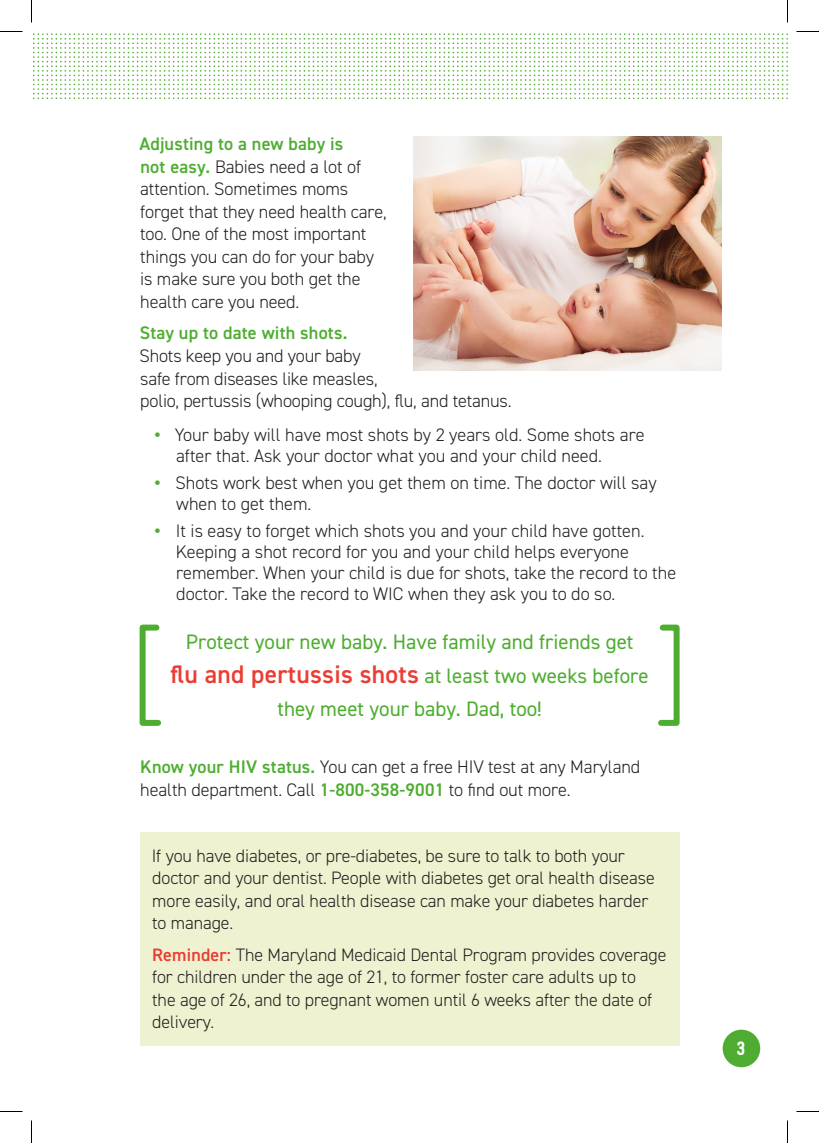
<style>
.page{position:relative;width:819px;height:1143px;background:#fff}
.page>*{position:absolute;margin:0;border:0;box-sizing:border-box;transform-origin:0 0}
.t1{font:21px/33.8px "DIN2014";color:#4ead31;text-align:center}
.t2{font:900 19.5px "WIC Gravur Condensed";color:#fff}
.t3{font:300 18.15px/22.5px "DIN2014";letter-spacing:-.005em;color:#231f20}
.t4{font:600 18.15px "DIN2014";letter-spacing:.01em;color:#4ead31}
.t5{font:300 18px/22.5px "DIN2014";letter-spacing:-.005em;color:#231f20}
.s1{font-weight:600;color:#4ead31}
.s2{font-size:27.3px;color:#4ead31}
.s3{font-weight:600;font-size:25.5px;color:#ea3d33}
.s4{font-weight:600;color:#ea3d33}
</style>
<div class="page">
<img style="left:33px;top:33px;width:755px;height:66px">
<img style="left:413px;top:136px;width:309px;height:235px">
<div style="left:723px;top:1030px;width:37px;height:37px;background:#4ead31;border-radius:50%"></div>
<div style="left:140px;top:832px;width:539px;height:214px;background:#eff2d0"></div>
<svg style="left:139px;top:624px;width:22px;height:102px"></svg>
<svg style="left:658px;top:624px;width:22px;height:102px"></svg>
<svg style="left:0;top:31px;width:22px;height:1px"></svg>
<svg style="left:796px;top:31px;width:23px;height:1px"></svg>
<svg style="left:0;top:1111px;width:22px;height:1px"></svg>
<svg style="left:796px;top:1111px;width:23px;height:1px"></svg>
<svg style="left:31px;top:0;width:1px;height:22px"></svg>
<svg style="left:31px;top:1120px;width:1px;height:23px"></svg>
<svg style="left:787px;top:0;width:1px;height:22px"></svg>
<svg style="left:787px;top:1120px;width:1px;height:23px"></svg>
<p class="t3" style="left:139px;top:133px;width:249px"><span class="s1">Adjusting to a new baby is<br>not easy.</span> Babies need a lot of attention. Sometimes moms forget that they need health care, too. One of the most important things you can do for your baby is make sure you both get the health care you need.</p>
<p class="t4" style="left:140px;top:321px;width:209px">Stay up to date with shots.</p>
<p class="t3" style="left:140px;top:345px;width:374px">Shots keep you and your baby<br>safe from diseases like measles,<br>polio, pertussis (whooping cough), flu, and tetanus.</p>
<p class="t3" style="left:176px;top:425px;width:470px;line-height:21px;text-indent:-22px"><span class="s2">•</span> Your baby will have most shots by 2 years old. Some shots are after that. Ask your doctor what you and your child need.</p>
<p class="t3" style="left:176px;top:473px;width:482px;line-height:21px;text-indent:-23px"><span class="s2">•</span> Shots work best when you get them on time. The doctor will say when to get them.</p>
<p class="t3" style="left:176px;top:521px;width:502px;line-height:21px;text-indent:-22px"><span class="s2">•</span> It is easy to forget which shots you and your child have gotten.<br>Keeping a shot record for you and your child helps everyone remember. When your child is due for shots, take the record to the doctor. Take the record to WIC when they ask you to do so.</p>
<p class="t1" style="left:171px;top:624px;width:480px">Protect your new baby. Have family and friends get <span class="s3">flu and pertussis shots</span> at least two weeks before they meet your baby. Dad, too!</p>
<p class="t3" style="left:140px;top:756px;width:502px"><span class="s1">Know your HIV status.</span> You can get a free HIV test at any Maryland health department. Call <span class="s1">1-800-358-9001</span> to find out more.</p>
<p class="t5" style="left:152px;top:844px;width:505px">If you have diabetes, or pre-diabetes, be sure to talk to both your doctor and your dentist. People with diabetes get oral health disease more easily, and oral health disease can make your diabetes harder to manage.</p>
<p class="t5" style="left:152px;top:943px;width:516px"><span class="s4">Reminder:</span> The Maryland Medicaid Dental Program provides coverage for children under the age of 21, to former foster care adults up to<br>the age of 26, and to pregnant women until 6 weeks after the date of delivery.</p>
<p class="t2" style="left:737px;top:1038px;width:10px">3</p>
</div>
